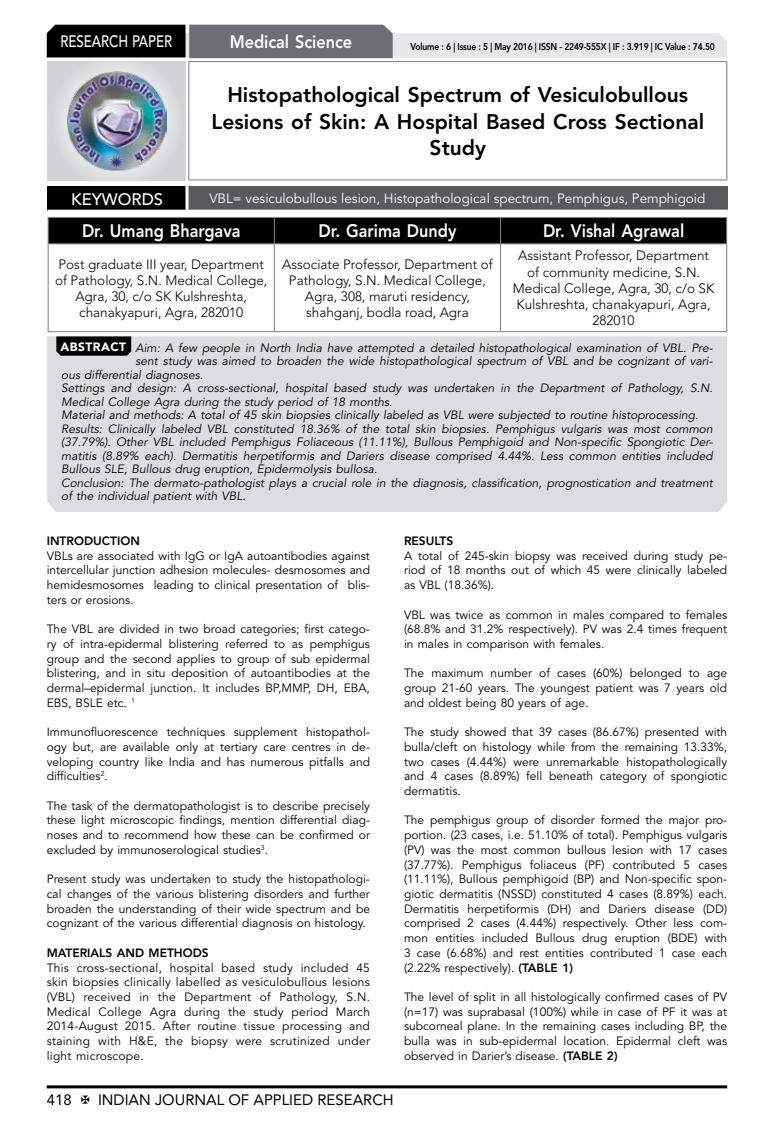
<style>
.page{position:relative;width:774px;height:1136px;background:#fff}
.page>*{position:absolute;margin:0;border:0;box-sizing:border-box;transform-origin:0 0}
.t1{font:800 21px/26.2px "Avenir LT Std";color:#000;text-align:center}
.t2{font:800 18px "Avenir LT Std";color:#fff;scale:.9 1}
.t3{font:500 16.5px "Avenir LT Std";color:#fff;scale:.8 1}
.t4{font:500 16.5px "Avenir LT Std";color:#fff}
.t5{font:15px "Avenir LT Std";color:#000}
.t6{font:300 13.5px/16.2px "Avenir LT Std";color:#000;text-align:center}
.t7{font:13.5px "Avenir LT Std";color:#fff}
.t8{font:12px/14.7px "Avenir LT Std";color:#000;text-align:justify}
.t9{font:italic 12px "Avenir LT Std";color:#000}
.t10{font:800 12px "Avenir LT Std";color:#000}
.t11{font:800 9.75px "Avenir LT Std";letter-spacing:-.02em;color:#000;scale:.87 1}
.s1{font-weight:900;font-style:normal;color:#fff}
.s2{font-weight:800}
</style>
<div class="page">
<hr style="left:47px;top:1085px;width:680px;height:3px;background:#000">
<div style="left:48px;top:62px;width:137px;height:118px;background:linear-gradient(to right,#d9dadb,#d9dadb)"></div>
<img style="left:68px;top:71px;width:99px;height:100px">
<svg style="left:47px;top:25px;width:680px;height:33px;background:#979899"></svg>
<hr style="left:188px;top:61px;width:539px;height:1px;background:#808285">
<hr style="left:188px;top:62px;width:1px;height:117px;background:#808285">
<hr style="left:726px;top:62px;width:1px;height:117px;background:#808285">
<hr style="left:188px;top:179px;width:539px;height:1px;background:#808285">
<div style="left:47px;top:186px;width:140px;height:25px;background:#000"></div>
<div style="left:187px;top:186px;width:541px;height:25px;background:#58595b"></div>
<hr style="left:185px;top:186px;width:3px;height:24px;background:#fff">
<hr style="left:47px;top:210px;width:140px;height:3px;background:#fff">
<hr style="left:187px;top:210px;width:541px;height:3px;background:#fff">
<div style="left:48px;top:217px;width:679px;height:26px;background:#000"></div>
<hr style="left:48px;top:243px;width:226px;height:1px;background:#808285">
<hr style="left:48px;top:244px;width:1px;height:87px;background:#808285">
<hr style="left:274px;top:243px;width:226px;height:1px;background:#808285">
<hr style="left:274px;top:244px;width:1px;height:87px;background:#808285">
<hr style="left:500px;top:243px;width:227px;height:1px;background:#808285">
<hr style="left:500px;top:244px;width:1px;height:87px;background:#808285">
<hr style="left:726px;top:244px;width:1px;height:87px;background:#808285">
<hr style="left:48px;top:331px;width:226px;height:1px;background:#808285">
<hr style="left:274px;top:331px;width:226px;height:1px;background:#808285">
<hr style="left:500px;top:331px;width:227px;height:1px;background:#808285">
<div style="left:47px;top:336px;width:680px;height:176px;background:#dcddde"></div>
<svg style="left:56px;top:336px;width:75px;height:19px"></svg>
<h3 class="t3" style="left:60px;top:32px;width:139px">RESEARCH PAPER</h3>
<h2 class="t2" style="left:230px;top:31px;width:138px">Medical Science</h2>
<p class="t11" style="left:410px;top:41px;width:351px">Volume : 6 | Issue : 5 | May 2016 | ISSN - 2249-555X | IF : 3.919 | IC Value : 74.50</p>
<h1 class="t1" style="left:211px;top:82px;width:494px">Histopathological Spectrum of Vesiculobullous<br>Lesions of Skin: A Hospital Based Cross Sectional<br>Study</h1>
<h3 class="t4" style="left:71px;top:189px;width:94px">KEYWORDS</h3>
<p class="t7" style="left:209px;top:190px;width:497px">VBL= vesiculobullous lesion, Histopathological spectrum, Pemphigus, Pemphigoid</p>
<h2 class="t2" style="left:82px;top:220px;width:178px">Dr. Umang Bhargava</h2>
<h2 class="t2" style="left:318px;top:220px;width:155px">Dr. Garima Dundy</h2>
<h2 class="t2" style="left:543px;top:220px;width:158px">Dr. Vishal Agrawal</h2>
<p class="t6" style="left:55px;top:256px;width:214px">Post graduate III year, Department of Pathology, S.N. Medical College,<br>Agra, 30, c/o SK Kulshreshta, chanakyapuri, Agra, 282010</p>
<p class="t6" style="left:282px;top:256px;width:212px">Associate Professor, Department of<br>Pathology, S.N. Medical College,<br>Agra, 308, maruti residency, shahganj, bodla road, Agra</p>
<p class="t6" style="left:513px;top:248px;width:203px">Assistant Professor, Department of community medicine, S.N.<br>Medical College, Agra, 30, c/o SK<br>Kulshreshta, chanakyapuri, Agra,<br>282010</p>
<p class="t9" style="left:61px;top:340px;width:653px"><span class="s1">ABSTRACT</span> Aim: A few people in North India have attempted a detailed histopathological examination of VBL. Pre-</p>
<p class="t9" style="left:135px;top:354px;width:579px">sent study was aimed to broaden the wide histopathological spectrum of VBL and be cognizant of vari-</p>
<p class="t9" style="left:61px;top:367px;width:143px">ous differential diagnoses.</p>
<p class="t9" style="left:61px;top:381px;width:653px">Settings and design: A cross-sectional, hospital based study was undertaken in the Department of Pathology, S.N.</p>
<p class="t9" style="left:61px;top:394px;width:333px">Medical College Agra during the study period of 18 months.</p>
<p class="t9" style="left:61px;top:408px;width:639px">Material and methods: A total of 45 skin biopsies clinically labeled as VBL were subjected to routine histoprocessing.</p>
<p class="t9" style="left:61px;top:421px;width:653px">Results: Clinically labeled VBL constituted 18.36% of the total skin biopsies. Pemphigus vulgaris was most common</p>
<p class="t9" style="left:61px;top:435px;width:653px">(37.79%). Other VBL included Pemphigus Foliaceous (11.11%), Bullous Pemphigoid and Non-specific Spongiotic Der-</p>
<p class="t9" style="left:61px;top:448px;width:653px">matitis (8.89% each). Dermatitis herpetiformis and Dariers disease comprised 4.44%. Less common entities included</p>
<p class="t9" style="left:61px;top:462px;width:318px">Bullous SLE, Bullous drug eruption, Epidermolysis bullosa.</p>
<p class="t9" style="left:61px;top:475px;width:653px">Conclusion: The dermato-pathologist plays a crucial role in the diagnosis, classification, prognostication and treatment</p>
<p class="t9" style="left:61px;top:489px;width:186px">of the individual patient with VBL.</p>
<p class="t10" style="left:47px;top:533px;width:95px">INTRODUCTION</p>
<p class="t8" style="left:47px;top:548px;width:325px">VBLs are associated with IgG or IgA autoantibodies against intercellular junction adhesion molecules- desmosomes and hemidesmosomes leading to clinical presentation of blis&shy;ters or erosions.</p>
<p class="t8" style="left:47px;top:622px;width:325px">The VBL are divided in two broad categories; first catego&shy;ry of intra-epidermal blistering referred to as pemphigus group and the second applies to group of sub epidermal blistering, and in situ deposition of autoantibodies at the dermal–epidermal junction. It includes BP,MMP, DH, EBA, EBS, BSLE etc. <sup>1</sup></p>
<p class="t8" style="left:47px;top:725px;width:325px">Immunofluorescence techniques supplement histopathol&shy;ogy but, are available only at tertiary care centres in de&shy;veloping country like India and has numerous pitfalls and difficulties<sup>2</sup>.</p>
<p class="t8" style="left:47px;top:798px;width:325px">The task of the dermatopathologist is to describe precisely these light microscopic findings, mention differential diag&shy;noses and to recommend how these can be confirmed or excluded by immunoserological studies<sup>3</sup>.</p>
<p class="t8" style="left:47px;top:872px;width:325px">Present study was undertaken to study the histopathologi&shy;cal changes of the various blistering disorders and further broaden the understanding of their wide spectrum and be cognizant of the various differential diagnosis on histology.</p>
<p class="t10" style="left:47px;top:945px;width:163px">MATERIALS AND METHODS</p>
<p class="t8" style="left:47px;top:960px;width:325px">This cross-sectional, hospital based study included 45 skin biopsies clinically labelled as vesiculobullous lesions (VBL) received in the Department of Pathology, S.N.<br>Medical College Agra during the study period March 2014-August 2015. After routine tissue processing and staining with H&amp;E, the biopsy were scrutinized under light microscope.</p>
<p class="t10" style="left:404px;top:533px;width:51px">RESULTS</p>
<p class="t8" style="left:404px;top:548px;width:325px">A total of 245-skin biopsy was received during study pe&shy;riod of 18 months out of which 45 were clinically labeled as VBL (18.36%).</p>
<p class="t8" style="left:404px;top:607px;width:325px">VBL was twice as common in males compared to females (68.8% and 31.2% respectively). PV was 2.4 times frequent in males in comparison with females.</p>
<p class="t8" style="left:404px;top:666px;width:325px">The maximum number of cases (60%) belonged to age group 21-60 years. The youngest patient was 7 years old and oldest being 80 years of age.</p>
<p class="t8" style="left:404px;top:725px;width:325px">The study showed that 39 cases (86.67%) presented with bulla/cleft on histology while from the remaining 13.33%, two cases (4.44%) were unremarkable histopathologically and 4 cases (8.89%) fell beneath category of spongiotic dermatitis.</p>
<p class="t8" style="left:404px;top:813px;width:325px">The pemphigus group of disorder formed the major pro&shy;portion. (23 cases, i.e. 51.10% of total). Pemphigus vulgaris (PV) was the most common bullous lesion with 17 cases (37.77%). Pemphigus foliaceus (PF) contributed 5 cases (11.11%), Bullous pemphigoid (BP) and Non-specific spon&shy;giotic dermatitis (NSSD) constituted 4 cases (8.89%) each.<br>Dermatitis herpetiformis (DH) and Dariers disease (DD) comprised 2 cases (4.44%) respectively. Other less com&shy;mon entities included Bullous drug eruption (BDE) with 3 case (6.68%) and rest entities contributed 1 case each (2.22% respectively). <span class="s2">(TABLE 1)</span></p>
<p class="t8" style="left:404px;top:989px;width:325px">The level of split in all histologically confirmed cases of PV (n=17) was suprabasal (100%) while in case of PF it was at subcorneal plane. In the remaining cases including BP, the bulla was in sub-epidermal location. Epidermal cleft was observed in Darier’s disease. <span class="s2">(TABLE 2)</span></p>
<p class="t5" style="left:47px;top:1090px;width:27px">418</p>
<p class="t5" style="left:98px;top:1090px;width:297px">INDIAN JOURNAL OF APPLIED RESEARCH</p>
</div>
